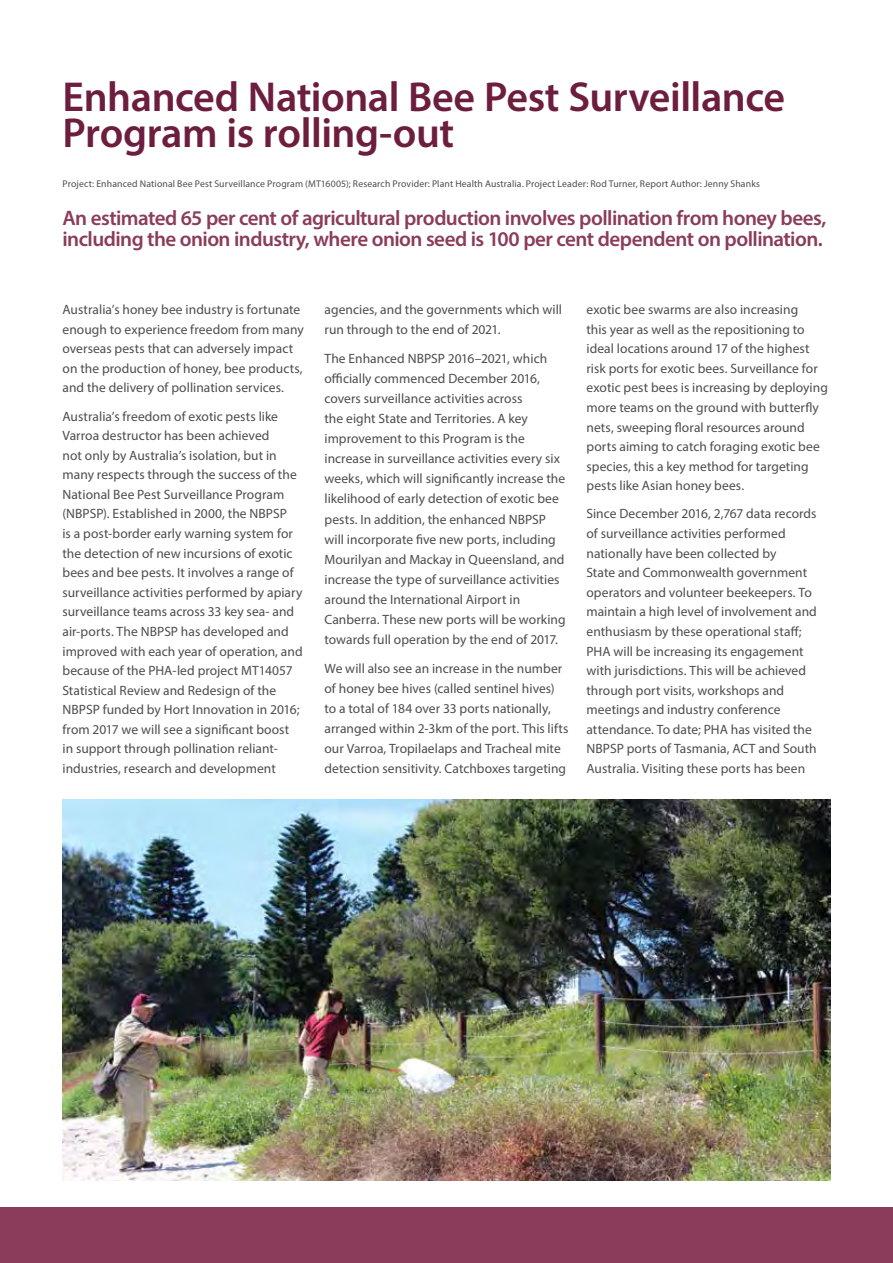
<style>
.page{position:relative;width:893px;height:1263px;background:#fff}
.page>*{position:absolute;margin:0;border:0;box-sizing:border-box;transform-origin:0 0}
.t1{font:600 42px/36px "Myriad Pro";letter-spacing:-.01em;color:#6d1e3f}
.t2{font:600 21px/21px "Myriad Pro";letter-spacing:-.025em;color:#8b3c5a}
.t3{font:13.5px/19.6px "Myriad Pro";letter-spacing:.005em;color:#4d4d4f}
.t4{font:9.75px "Myriad Pro";letter-spacing:.015em;color:#4d4d4f}
</style>
<div class="page">
<img style="left:63px;top:799px;width:767px;height:381px">
<div style="left:0;top:1207px;width:893px;height:56px;background:#8b3c5a"></div>
<h1 class="t1" style="left:63px;top:78px;width:724px">Enhanced National Bee Pest Surveillance<br>Program is rolling-out</h1>
<p class="t4" style="left:63px;top:177px;width:699px">Project: Enhanced National Bee Pest Surveillance Program (MT16005); Research Provider: Plant Health Australia. Project Leader: Rod Turner, Report Author: Jenny Shanks</p>
<h2 class="t2" style="left:63px;top:207px;width:765px">An estimated 65 per cent of agricultural production involves pollination from honey bees, including the onion industry, where onion seed is 100 per cent dependent on pollination.</h2>
<p class="t3" style="left:63px;top:300px;width:243px">Australia’s honey bee industry is fortunate enough to experience freedom from many overseas pests that can adversely impact on the production of honey, bee products, and the delivery of pollination services.</p>
<p class="t3" style="left:63px;top:406px;width:242px">Australia’s freedom of exotic pests like Varroa destructor has been achieved<br>not only by Australia’s isolation, but in many respects through the success of the National Bee Pest Surveillance Program (NBPSP). Established in 2000, the NBPSP<br>is a post-border early warning system for the detection of new incursions of exotic bees and bee pests. It involves a range of surveillance activities performed by apiary surveillance teams across 33 key sea- and air-ports. The NBPSP has developed and improved with each year of operation, and because of the PHA-led project MT14057<br>Statistical Review and Redesign of the NBPSP funded by Hort Innovation in 2016; from 2017 we will see a significant boost in support through pollination reliant&shy;industries, research and development</p>
<p class="t3" style="left:324px;top:299px;width:239px;line-height:20.1px">agencies, and the governments which will run through to the end of 2021.</p>
<p class="t3" style="left:324px;top:348px;width:243px;line-height:20.1px">The Enhanced NBPSP 2016–2021, which officially commenced December 2016, covers surveillance activities across<br>the eight State and Territories. A key improvement to this Program is the increase in surveillance activities every six weeks, which will significantly increase the likelihood of early detection of exotic bee pests. In addition, the enhanced NBPSP will incorporate five new ports, including Mourilyan and Mackay in Queensland, and increase the type of surveillance activities around the International Airport in Canberra. These new ports will be working towards full operation by the end of 2017.</p>
<p class="t3" style="left:324px;top:658px;width:245px;line-height:20.1px">We will also see an increase in the number of honey bee hives (called sentinel hives) to a total of 184 over 33 ports nationally, arranged within 2-3km of the port. This lifts our Varroa, Tropilaelaps and Tracheal mite detection sensitivity. Catchboxes targeting</p>
<p class="t3" style="left:586px;top:300px;width:243px">exotic bee swarms are also increasing<br>this year as well as the repositioning to ideal locations around 17 of the highest risk ports for exotic bees. Surveillance for exotic pest bees is increasing by deploying more teams on the ground with butterfly nets, sweeping floral resources around ports aiming to catch foraging exotic bee species, this a key method for targeting pests like Asian honey bees.</p>
<p class="t3" style="left:586px;top:504px;width:232px">Since December 2016, 2,767 data records of surveillance activities performed nationally have been collected by<br>State and Commonwealth government operators and volunteer beekeepers. To maintain a high level of involvement and enthusiasm by these operational staff; PHA will be increasing its engagement with jurisdictions. This will be achieved through port visits, workshops and meetings and industry conference attendance. To date; PHA has visited the NBPSP ports of Tasmania, ACT and South Australia. Visiting these ports has been</p>
</div>
